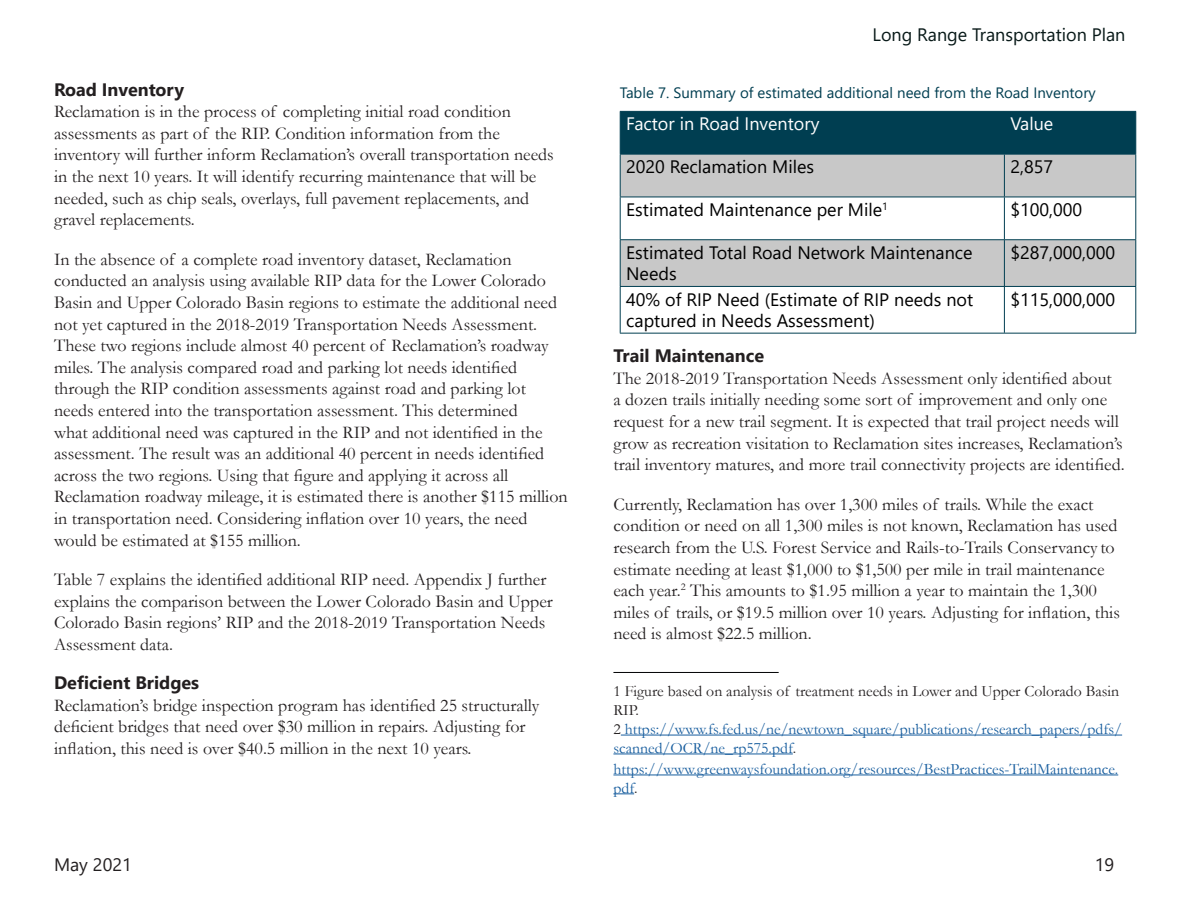
<style>
.page{position:relative;width:1188px;height:918px;background:#fff}
.page>*{position:absolute;margin:0;border:0;box-sizing:border-box;transform-origin:0 0}
.BodyText{font:18px/21.6px "Garamond";color:#231f20}
.InATable{font:18px/21.6px "Segoe UI";color:#000}
.FlavorOfTheMonth{font:18px "Segoe UI";color:#000}
.Heading_3{font:700 18px "Segoe UI";color:#231f20}
.t1{font:18px "Segoe UI";color:#081918}
.FlavorOfTheMonth-2{font:18px "Segoe UI";color:#fff}
.t2{font:18px "Segoe UI";color:#231f20}
.BodyText-2{font:15.75px/18.9px "Garamond";color:#175d9e}
.t3{font:15.75px/18.9px "Garamond";color:#231f20}
.SubSub{font:15px "Segoe UI";color:#003e51}
.s1{color:#231f20}
</style>
<div class="page">
<hr style="left:621px;top:735px;width:501px;height:1px;background:#175d9e">
<hr style="left:613px;top:754px;width:180px;height:1px;background:#175d9e">
<hr style="left:613px;top:775px;width:505px;height:1px;background:#175d9e">
<svg style="left:613px;top:793px;width:21px;height:1px"></svg>
<div style="left:621px;top:112px;width:514px;height:42px;background:#003e51"></div>
<svg style="left:621px;top:155px;width:514px;height:131px;fill:#c8c8c8"></svg>
<hr style="left:620px;top:155px;width:1px;height:42px;background:#003e51">
<hr style="left:620px;top:197px;width:384px;height:1px;background:#003e51">
<hr style="left:620px;top:197px;width:1px;height:42px;background:#003e51">
<hr style="left:1004px;top:197px;width:131px;height:1px;background:#003e51">
<hr style="left:620px;top:239px;width:384px;height:1px;background:#003e51">
<hr style="left:620px;top:240px;width:1px;height:46px;background:#003e51">
<hr style="left:620px;top:286px;width:384px;height:1px;background:#003e51">
<hr style="left:620px;top:287px;width:1px;height:46px;background:#003e51">
<hr style="left:620px;top:333px;width:384px;height:1px;background:#003e51">
<hr style="left:1004px;top:155px;width:1px;height:42px;background:#003e51">
<hr style="left:1135px;top:155px;width:1px;height:42px;background:#003e51">
<hr style="left:1004px;top:197px;width:1px;height:42px;background:#003e51">
<hr style="left:1135px;top:197px;width:1px;height:42px;background:#003e51">
<hr style="left:1004px;top:239px;width:132px;height:1px;background:#003e51">
<hr style="left:1004px;top:240px;width:1px;height:46px;background:#003e51">
<hr style="left:1135px;top:240px;width:1px;height:46px;background:#003e51">
<hr style="left:1004px;top:286px;width:132px;height:1px;background:#003e51">
<hr style="left:1004px;top:287px;width:1px;height:46px;background:#003e51">
<hr style="left:1135px;top:287px;width:1px;height:46px;background:#003e51">
<hr style="left:1004px;top:333px;width:132px;height:1px;background:#003e51">
<hr style="left:620px;top:111px;width:384px;height:1px;background:#003e51">
<hr style="left:620px;top:112px;width:1px;height:42px;background:#003e51">
<hr style="left:620px;top:154px;width:384px;height:1px;background:#003e51">
<hr style="left:1004px;top:111px;width:132px;height:1px;background:#003e51">
<hr style="left:1004px;top:112px;width:1px;height:42px;background:#003e51">
<hr style="left:1135px;top:112px;width:1px;height:42px;background:#003e51">
<hr style="left:1004px;top:154px;width:132px;height:1px;background:#003e51">
<hr style="left:613px;top:672px;width:166px;height:1px;background:#000203">
<p class="Heading_3" style="left:54px;top:72px;width:132px">Road Inventory</p>
<p class="BodyText" style="left:54px;top:100px;width:501px">Reclamation is in the process of completing initial road condition assessments as part of the RIP. Condition information from the inventory will further inform Reclamation’s overall transportation needs in the next 10 years. It will identify recurring maintenance that will be needed, such as chip seals, overlays, full pavement replacements, and gravel replacements.</p>
<p class="BodyText" style="left:54px;top:248px;width:515px">In the absence of a complete road inventory dataset, Reclamation conducted an analysis using available RIP data for the Lower Colorado Basin and Upper Colorado Basin regions to estimate the additional need not yet captured in the 2018-2019 Transportation Needs Assessment.<br>These two regions include almost 40 percent of Reclamation’s roadway miles. The analysis compared road and parking lot needs identified through the RIP condition assessments against road and parking lot needs entered into the transportation assessment. This determined<br>what additional need was captured in the RIP and not identified in the assessment. The result was an additional 40 percent in needs identified across the two regions. Using that figure and applying it across all Reclamation roadway mileage, it is estimated there is another $115 million in transportation need. Considering inflation over 10 years, the need would be estimated at $155 million.</p>
<p class="BodyText" style="left:54px;top:568px;width:500px">Table 7 explains the identified additional RIP need. Appendix J further explains the comparison between the Lower Colorado Basin and Upper Colorado Basin regions’ RIP and the 2018-2019 Transportation Needs Assessment data.</p>
<p class="Heading_3" style="left:54px;top:666px;width:147px">Deficient Bridges</p>
<p class="BodyText" style="left:54px;top:694px;width:487px">Reclamation’s bridge inspection program has identified 25 structurally deficient bridges that need over $30 million in repairs. Adjusting for inflation, this need is over $40.5 million in the next 10 years.</p>
<p class="t1" style="left:873px;top:18px;width:254px">Long Range Transportation Plan</p>
<p class="SubSub" style="left:620px;top:78px;width:478px">Table 7. Summary of estimated additional need from the Road Inventory</p>
<p class="FlavorOfTheMonth-2" style="left:626px;top:107px;width:195px">Factor in Road Inventory</p>
<p class="FlavorOfTheMonth-2" style="left:1010px;top:107px;width:44px">Value</p>
<p class="FlavorOfTheMonth" style="left:626px;top:150px;width:189px">2020 Reclamation Miles</p>
<p class="FlavorOfTheMonth" style="left:1010px;top:150px;width:44px">2,857</p>
<p class="InATable" style="left:626px;top:197px;width:263px">Estimated Maintenance per Mile<sup>1</sup></p>
<p class="FlavorOfTheMonth" style="left:1010px;top:193px;width:73px">$100,000</p>
<p class="InATable" style="left:626px;top:240px;width:348px">Estimated Total Road Network Maintenance<br>Needs</p>
<p class="FlavorOfTheMonth" style="left:1010px;top:235px;width:106px">$287,000,000</p>
<p class="InATable" style="left:626px;top:287px;width:349px">40% of RIP Need (Estimate of RIP needs not captured in Needs Assessment)</p>
<p class="FlavorOfTheMonth" style="left:1010px;top:282px;width:106px">$115,000,000</p>
<p class="Heading_3" style="left:613px;top:339px;width:152px">Trail Maintenance</p>
<p class="BodyText" style="left:613px;top:367px;width:513px">The 2018-2019 Transportation Needs Assessment only identified about<br>a dozen trails initially needing some sort of improvement and only one request for a new trail segment. It is expected that trail project needs will grow as recreation visitation to Reclamation sites increases, Reclamation’s trail inventory matures, and more trail connectivity projects are identified.</p>
<p class="BodyText" style="left:613px;top:493px;width:508px">Currently, Reclamation has over 1,300 miles of trails. While the exact condition or need on all 1,300 miles is not known, Reclamation has used research from the U.S. Forest Service and Rails-to-Trails Conservancy to estimate needing at least $1,000 to $1,500 per mile in trail maintenance each year.<sup>2</sup> This amounts to $1.95 million a year to maintain the 1,300 miles of trails, or $19.5 million over 10 years. Adjusting for inflation, this need is almost $22.5 million.</p>
<p class="t3" style="left:613px;top:681px;width:507px">1 Figure based on analysis of treatment needs in Lower and Upper Colorado Basin<br>RIP.</p>
<p class="BodyText-2" style="left:613px;top:719px;width:510px"><span class="s1">2</span> https://www.fs.fed.us/ne/newtown_square/publications/research_papers/pdfs/ scanned/OCR/ne_rp575.pdf<span class="s1">.</span></p>
<p class="BodyText-2" style="left:613px;top:759px;width:506px">https://www.greenwaysfoundation.org/resources/BestPractices-TrailMaintenance. pdf<span class="s1">.</span></p>
<p class="t2" style="left:54px;top:847px;width:79px">May 2021</p>
<p class="t2" style="left:1095px;top:847px;width:21px">19</p>
</div>
